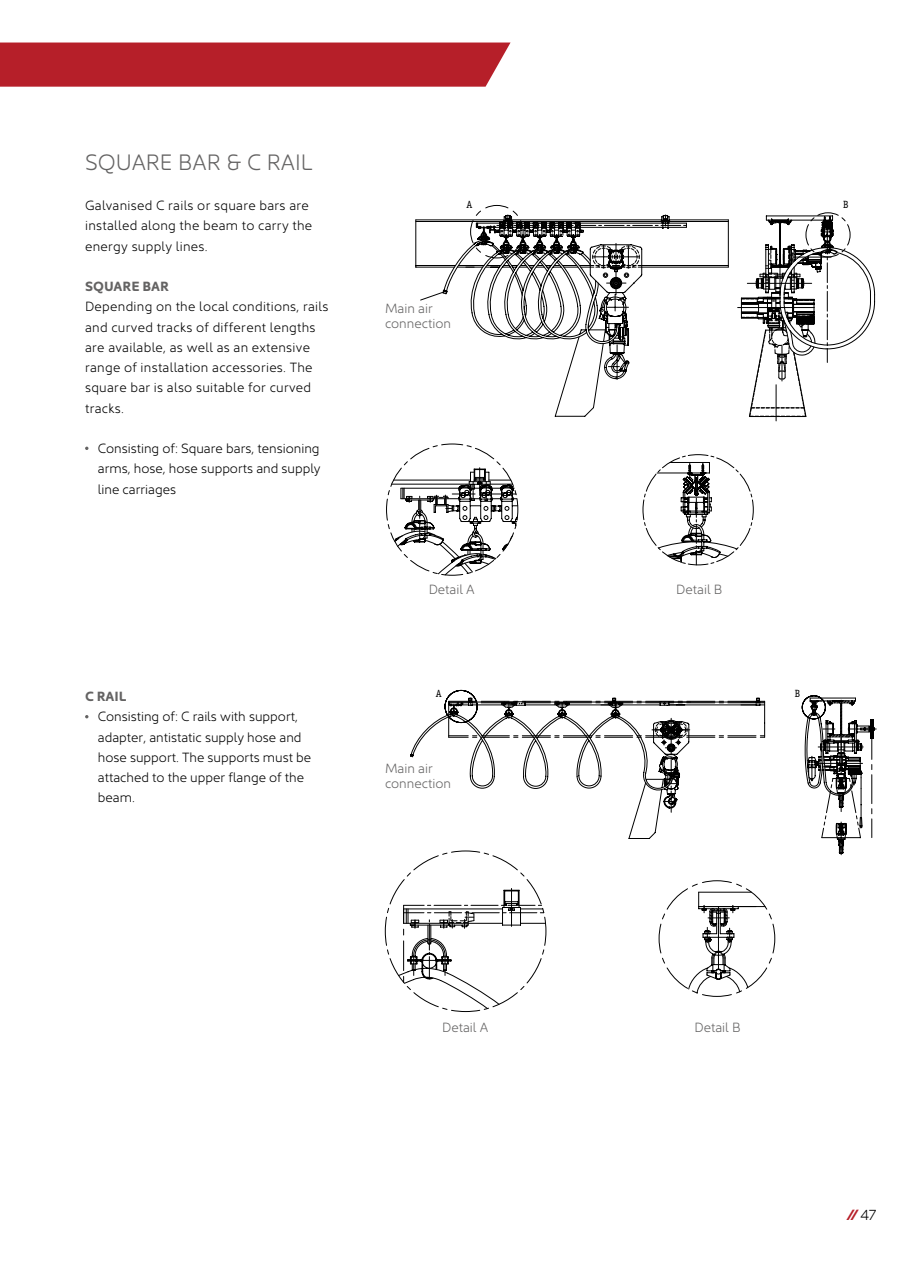
<style>
.page{position:relative;width:919px;height:1263px;background:#fff}
.page>*{position:absolute;margin:0;border:0;box-sizing:border-box;transform-origin:0 0}
.t1{font:300 22.5px "Kyrial Sans Pro";color:#646363}
.t2{font:italic 900 15px "Kyrial Sans Pro";color:#b61f29}
.t3{font:300 13.5px/20.2px "Kyrial Sans Pro";letter-spacing:.02em;color:#000}
.t4{font:300 13.5px/20.2px "Kyrial Sans Pro";color:#000}
.t5{font:300 13.5px/15px "Kyrial Sans Pro";color:#646363}
.t6{font:700 13.5px "Kyrial Sans Pro";color:#646363}
.t7{font:10.5px "Officina Serif";color:#000;scale:.92 1}
.s1{font-weight:300;font-style:normal;color:#000}
</style>
<div class="page">
<svg style="left:386px;top:443px;width:132px;height:133px"></svg>
<svg style="left:642px;top:454px;width:111px;height:111px"></svg>
<svg style="left:415px;top:205px;width:251px;height:175px"></svg>
<svg style="left:442px;top:215px;width:299px;height:131px"></svg>
<hr style="left:775px;top:385px;width:1px;height:36px;background:#000">
<hr style="left:737px;top:307px;width:77px;height:1px;background:#000">
<svg style="left:741px;top:212px;width:134px;height:205px"></svg>
<svg style="left:410px;top:690px;width:355px;height:149px"></svg>
<svg style="left:385px;top:850px;width:161px;height:162px"></svg>
<svg style="left:658px;top:880px;width:117px;height:117px"></svg>
<hr style="left:698px;top:906px;width:67px;height:1px;background:#000">
<svg style="left:801px;top:695px;width:75px;height:160px"></svg>
<div style="left:0;top:43px;width:510px;height:44px;background:#b61f29"></div>
<h1 class="t1" style="left:85px;top:145px;width:229px">SQUARE BAR &amp; C RAIL</h1>
<p class="t3" style="left:85px;top:194px;width:229px">Galvanised C rails or square bars are installed along the beam to carry the energy supply lines.</p>
<p class="t6" style="left:85px;top:277px;width:85px">SQUARE BAR</p>
<p class="t3" style="left:85px;top:295px;width:245px">Depending on the local conditions, rails and curved tracks of different lengths are available, as well as an extensive range of installation accessories. The square bar is also suitable for curved tracks.</p>
<p class="t3" style="left:98px;top:437px;width:224px;text-align:justify">Consisting of: Square bars, tensioning arms, hose, hose supports and supply line carriages</p>
<p class="t6" style="left:85px;top:687px;width:43px">C RAIL</p>
<p class="t4" style="left:98px;top:705px;width:215px">Consisting of: C rails with support, adapter, antistatic supply hose and hose support. The supports must be attached to the upper flange of the beam.</p>
<p class="t7" style="left:466px;top:198px;width:8px">A</p>
<p class="t7" style="left:842px;top:198px;width:7px">B</p>
<p class="t5" style="left:385px;top:300px;width:67px">Main air connection</p>
<p class="t5" style="left:428px;top:580px;width:48px">Detail A</p>
<p class="t5" style="left:676px;top:580px;width:48px">Detail B</p>
<p class="t7" style="left:436px;top:687px;width:8px">A</p>
<p class="t7" style="left:794px;top:687px;width:7px">B</p>
<p class="t5" style="left:385px;top:759px;width:67px">Main air connection</p>
<p class="t5" style="left:442px;top:1018px;width:48px">Detail A</p>
<p class="t5" style="left:694px;top:1018px;width:48px">Detail B</p>
<p class="t2" style="left:845px;top:1203px;width:32px">//<span class="s1">47</span></p>
</div>
